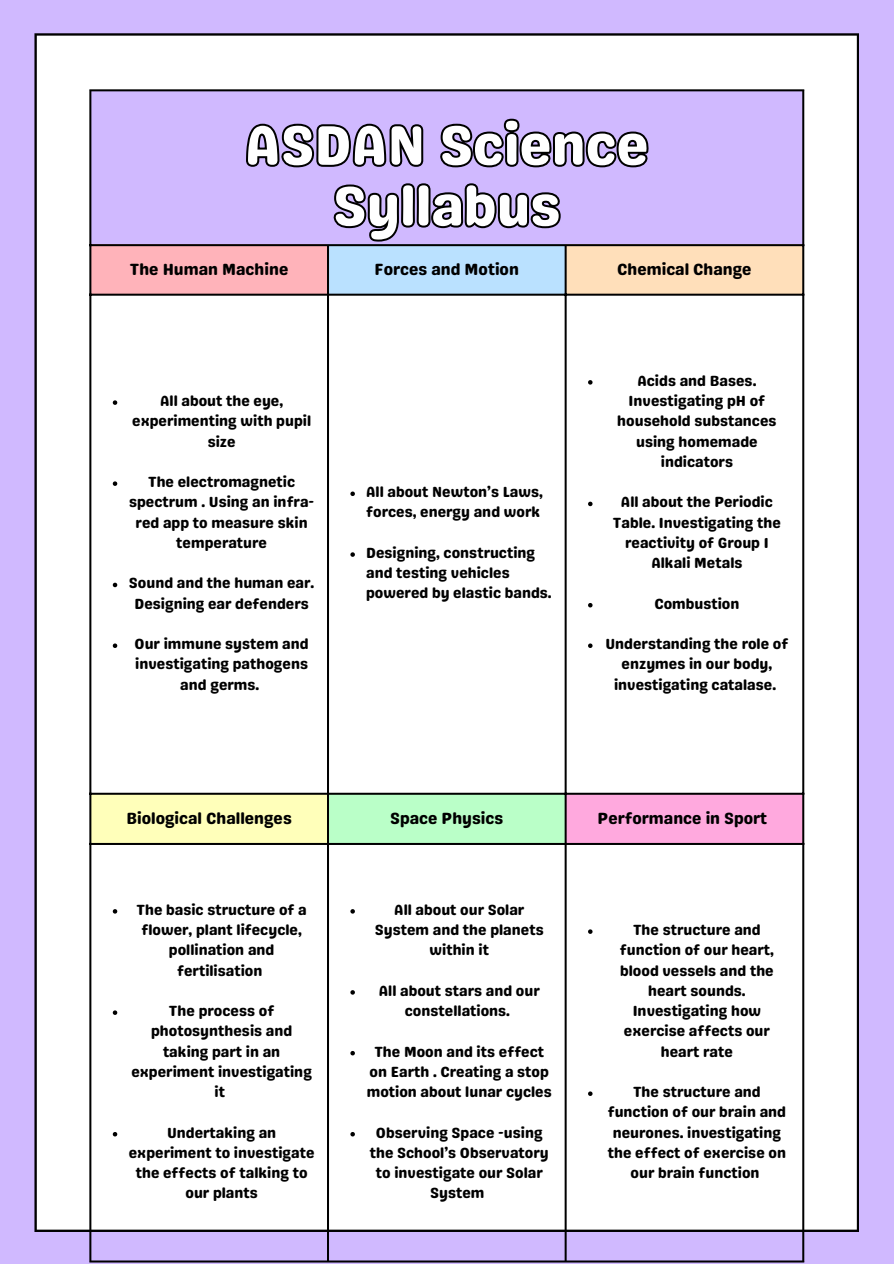
<style>
.page{position:relative;width:894px;height:1264px;background:#fff}
.page>*{position:absolute;margin:0;border:0;box-sizing:border-box;transform-origin:0 0}
.t1{font:55.5px/60.8px "Genty Sans";color:#fff;text-align:center}
.t2{font:16.2px "Genty Sans";color:#000}
.t3{font:14.7px/20.2px "Genty Sans";color:#000;text-align:center}
</style>
<div class="page">
<div style="left:0;top:0;width:893px;height:1263px;background:#d0b9ff"></div>
<div style="left:34px;top:33px;width:824px;height:1198px;background:#fff"></div>
<div style="left:90px;top:90px;width:713px;height:155px;background:#d0b9ff"></div>
<div style="left:90px;top:245px;width:238px;height:50px;background:#ffb3ba"></div>
<div style="left:565px;top:245px;width:238px;height:50px;background:#ffdfba"></div>
<div style="left:90px;top:793px;width:238px;height:51px;background:#ffffba"></div>
<div style="left:327px;top:793px;width:238px;height:51px;background:#baffc8"></div>
<div style="left:565px;top:793px;width:238px;height:51px;background:#ffa9de"></div>
<svg style="left:113px;top:400px;width:4px;height:5px"></svg>
<svg style="left:113px;top:481px;width:4px;height:5px"></svg>
<svg style="left:113px;top:582px;width:4px;height:5px"></svg>
<svg style="left:113px;top:643px;width:4px;height:5px"></svg>
<svg style="left:113px;top:909px;width:4px;height:4px"></svg>
<svg style="left:113px;top:1010px;width:4px;height:4px"></svg>
<svg style="left:113px;top:1131px;width:4px;height:5px"></svg>
<svg style="left:350px;top:909px;width:5px;height:4px"></svg>
<svg style="left:350px;top:990px;width:5px;height:4px"></svg>
<svg style="left:350px;top:1050px;width:5px;height:5px"></svg>
<svg style="left:350px;top:1131px;width:5px;height:5px"></svg>
<svg style="left:588px;top:929px;width:4px;height:4px"></svg>
<svg style="left:588px;top:1091px;width:4px;height:4px"></svg>
<hr style="left:89px;top:91px;width:2px;height:1169px;background:#000">
<hr style="left:327px;top:246px;width:2px;height:1014px;background:#000">
<hr style="left:564px;top:246px;width:2px;height:1014px;background:#000">
<hr style="left:802px;top:91px;width:2px;height:1169px;background:#000">
<hr style="left:89px;top:89px;width:715px;height:2px;background:#000">
<hr style="left:89px;top:244px;width:715px;height:2px;background:#000">
<hr style="left:89px;top:294px;width:715px;height:2px;background:#000">
<hr style="left:89px;top:792px;width:715px;height:2px;background:#000">
<hr style="left:89px;top:843px;width:715px;height:2px;background:#000">
<hr style="left:89px;top:1260px;width:715px;height:2px;background:#000">
<svg style="left:242px;top:118px;width:409px;height:528px"></svg>
<svg style="left:331px;top:181px;width:232px;height:63px"></svg>
<h1 class="t1" style="left:245px;top:115px;width:405px">ASDAN Science<br>Syllabus</h1>
<p class="t2" style="left:130px;top:260px;width:160px">The Human Machine</p>
<p class="t2" style="left:374px;top:260px;width:146px">Forces and Motion</p>
<p class="t2" style="left:617px;top:260px;width:136px">Chemical Change</p>
<p class="t3" style="left:132px;top:391px;width:180px">All about the eye, experimenting with pupil size</p>
<p class="t3" style="left:129px;top:472px;width:187px">The electromagnetic spectrum . Using an infra&shy;red app to measure skin temperature</p>
<p class="t3" style="left:129px;top:573px;width:187px">Sound and the human ear.<br>Designing ear defenders</p>
<p class="t3" style="left:134px;top:634px;width:176px">Our immune system and investigating pathogens and germs.</p>
<p class="t3" style="left:366px;top:482px;width:178px;text-align:left">All about Newton’s Laws, forces, energy and work</p>
<p class="t3" style="left:366px;top:542px;width:187px;text-align:left">Designing, constructing and testing vehicles powered by elastic bands.</p>
<p class="t3" style="left:617px;top:370px;width:161px">Acids and Bases.<br>Investigating pH of household substances using homemade indicators</p>
<p class="t3" style="left:612px;top:492px;width:169px">All about the Periodic<br>Table. Investigating the reactivity of Group 1<br>Alkali Metals</p>
<p class="t3" style="left:654px;top:593px;width:87px">Combustion</p>
<p class="t3" style="left:605px;top:634px;width:184px">Understanding the role of enzymes in our body, investigating catalase.</p>
<p class="t2" style="left:126px;top:808px;width:167px">Biological Challenges</p>
<p class="t2" style="left:390px;top:808px;width:114px">Space Physics</p>
<p class="t2" style="left:597px;top:808px;width:171px">Performance in Sport</p>
<p class="t3" style="left:136px;top:899px;width:172px">The basic structure of a flower, plant lifecycle, pollination and fertilisation</p>
<p class="t3" style="left:131px;top:1000px;width:182px">The process of photosynthesis and taking part in an experiment investigating it</p>
<p class="t3" style="left:129px;top:1122px;width:187px">Undertaking an experiment to investigate the effects of talking to our plants</p>
<p class="t3" style="left:375px;top:899px;width:170px">All about our Solar<br>System and the planets within it</p>
<p class="t3" style="left:378px;top:980px;width:162px">All about stars and our constellations.</p>
<p class="t3" style="left:366px;top:1041px;width:186px">The Moon and its effect on Earth . Creating a stop motion about lunar cycles</p>
<p class="t3" style="left:369px;top:1122px;width:180px">Observing Space -using the School’s Observatory to investigate our Solar<br>System</p>
<p class="t3" style="left:619px;top:919px;width:155px">The structure and function of our heart, blood vessels and the heart sounds.<br>Investigating how exercise affects our heart rate</p>
<p class="t3" style="left:607px;top:1081px;width:180px">The structure and function of our brain and neurones. investigating the effect of exercise on our brain function</p>
</div>
